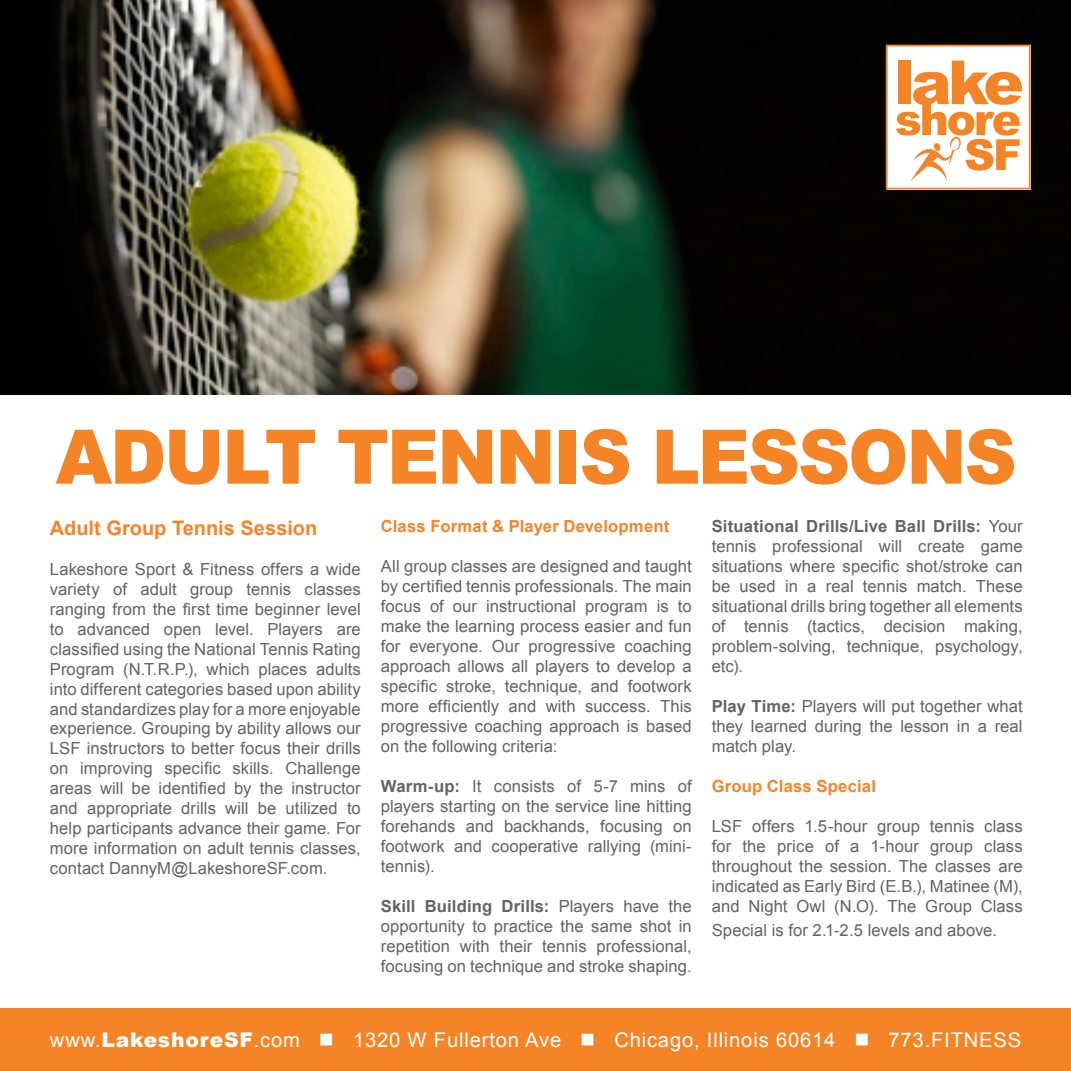
<style>
.page{position:relative;width:1071px;height:1071px;background:#fff}
.page>*{position:absolute;margin:0;border:0;box-sizing:border-box;transform-origin:0 0}
.t1{font:900 75.42px "Arial";letter-spacing:-.03em;color:#f58427;scale:.96 1}
.t2{font:20.12px "Arial";letter-spacing:.04em;color:#fff}
.Paragraph_Style_3{font:700 19.95px "Arial";color:#f58427}
.t3{font:16.62px/19.9px "Arial";letter-spacing:.005em;color:#636366;text-align:justify}
.t4{font:700 16.62px "Arial";letter-spacing:.01em;color:#f58427}
.s1{font-weight:700}
.s2{font-weight:900}
</style>
<div class="page">
<img style="left:0;top:0;width:1071px;height:394px">
<div style="left:0;top:1008px;width:1071px;height:63px;background:#f58427"></div>
<svg style="left:886px;top:45px;width:145px;height:145px"></svg>
<p class="t1" style="left:56px;top:402px;width:1003px">ADULT TENNIS LESSONS</p>
<p class="Paragraph_Style_3" style="left:50px;top:514px;width:269px">Adult Group Tennis Session</p>
<p class="t3" style="left:50px;top:559px;width:312px">Lakeshore Sport &amp; Fitness offers a wide variety of adult group tennis classes ranging from the first time beginner level to advanced open level. Players are classified using the National Tennis Rating Program (N.T.R.P.), which places adults into different categories based upon ability and standardizes play for a more enjoyable experience. Grouping by ability allows our LSF instructors to better focus their drills on improving specific skills. Challenge areas will be identified by the instructor and appropriate drills will be utilized to help participants advance their game. For more information on adult tennis classes, contact DannyM@LakeshoreSF.com.</p>
<p class="t4" style="left:381px;top:515px;width:290px">Class Format &amp; Player Development</p>
<p class="t3" style="left:381px;top:557px;width:312px">All group classes are designed and taught by certified tennis professionals. The main focus of our instructional program is to make the learning process easier and fun for everyone. Our progressive coaching approach allows all players to develop a specific stroke, technique, and footwork more efficiently and with success. This progressive coaching approach is based on the following criteria:</p>
<p class="t3" style="left:381px;top:776px;width:312px"><span class="s1">Warm-up:</span> It consists of 5-7 mins of players starting on the service line hitting forehands and backhands, focusing on footwork and cooperative rallying (mini&shy;tennis).</p>
<p class="t3" style="left:381px;top:896px;width:312px"><span class="s1">Skill Building Drills:</span> Players have the opportunity to practice the same shot in repetition with their tennis professional, focusing on technique and stroke shaping.</p>
<p class="t3" style="left:712px;top:517px;width:312px"><span class="s1">Situational Drills/Live Ball Drills:</span> Your tennis professional will create game situations where specific shot/stroke can be used in a real tennis match. These situational drills bring together all elements of tennis (tactics, decision making, problem-solving, technique, psychology, etc).</p>
<p class="t3" style="left:712px;top:696px;width:312px"><span class="s1">Play Time:</span> Players will put together what they learned during the lesson in a real match play.</p>
<p class="t4" style="left:712px;top:775px;width:166px">Group Class Special</p>
<p class="t3" style="left:712px;top:816px;width:312px">LSF offers 1.5-hour group tennis class for the price of a 1-hour group class throughout the session. The classes are indicated as Early Bird (E.B.), Matinee (M), and Night Owl (N.O). The Group Class</p>
<p class="t3" style="left:712px;top:920px;width:287px">Special is for 2.1-2.5 levels and above.</p>
<p class="t2" style="left:50px;top:1027px;width:973px">www.<span class="s2">LakeshoreSF</span>.com ■ 1320 W Fullerton Ave ■ Chicago, Illinois 60614 ■ 773.FITNESS</p>
</div>
